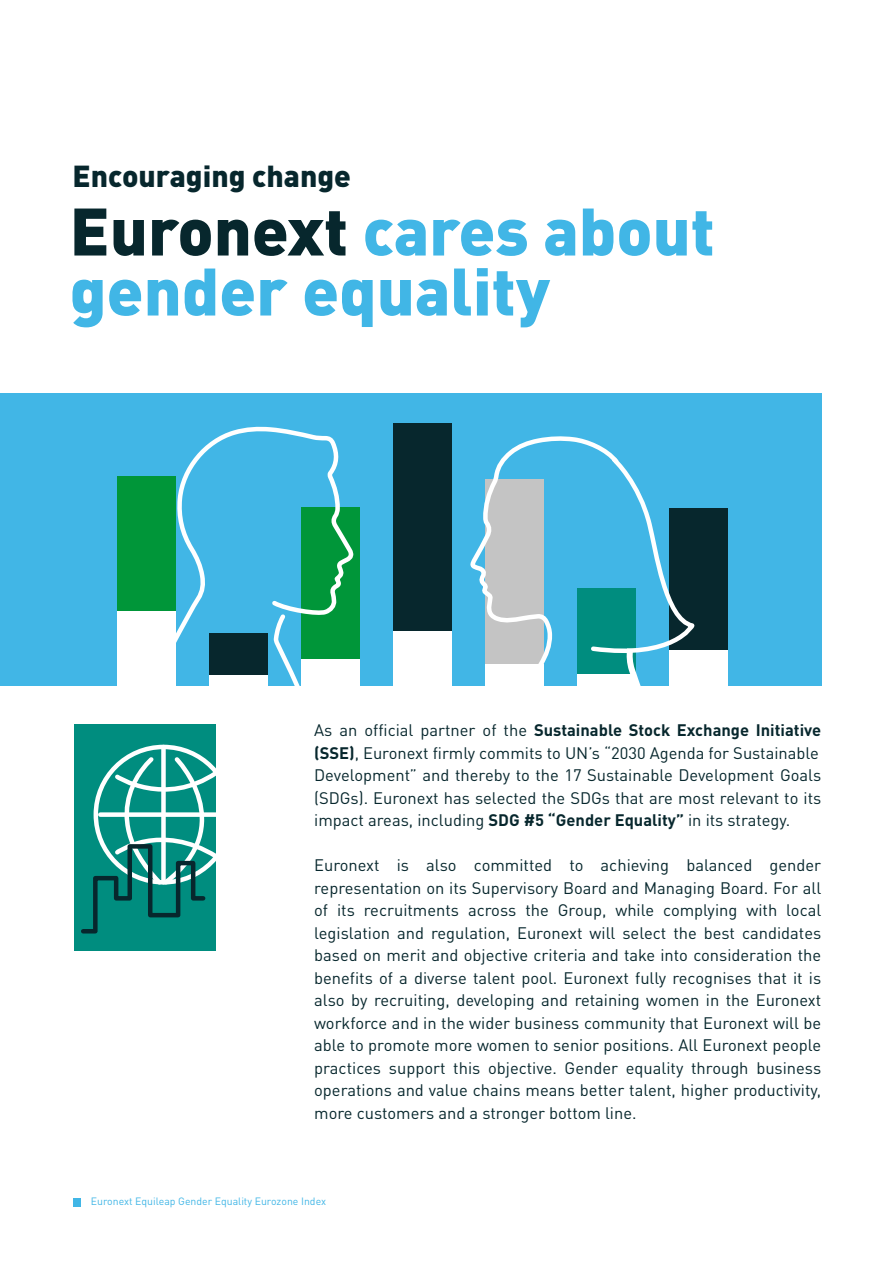
<style>
.page{position:relative;width:893px;height:1263px;background:#fff}
.page>*{position:absolute;margin:0;border:0;box-sizing:border-box;transform-origin:0 0}
.t1{font:900 66px/60px "DIN Pro";color:#41b6e6}
.t2{font:900 30px "DIN Pro";color:#07272d}
.t3{font:16.5px/22.5px "DIN Pro";color:#07272d}
.t4{font:10.5px "DIN Pro";color:#41b6e6}
.s1{color:#07272d}
.s2{font-weight:700}
</style>
<div class="page">
<div style="left:0;top:393px;width:821px;height:292px;background:#41b6e6"></div>
<div style="left:393px;top:423px;width:58px;height:262px;background:#07272d"></div>
<div style="left:669px;top:508px;width:58px;height:177px;background:#07272d"></div>
<div style="left:117px;top:476px;width:58px;height:209px;background:#009639"></div>
<div style="left:74px;top:724px;width:141px;height:226px;background:#008d7f"></div>
<svg style="left:139px;top:426px;width:219px;height:525px"></svg>
<svg style="left:272px;top:610px;width:33px;height:87px"></svg>
<svg style="left:466px;top:436px;width:147px;height:250px"></svg>
<svg style="left:588px;top:455px;width:107px;height:231px"></svg>
<div style="left:393px;top:631px;width:58px;height:64px;background:#fff"></div>
<div style="left:301px;top:660px;width:58px;height:31px;background:#fff"></div>
<div style="left:209px;top:675px;width:58px;height:32px;background:#fff"></div>
<div style="left:117px;top:612px;width:58px;height:79px;background:#fff"></div>
<div style="left:485px;top:664px;width:58px;height:40px;background:#fff"></div>
<div style="left:669px;top:650px;width:58px;height:40px;background:#fff"></div>
<div style="left:577px;top:675px;width:58px;height:20px;background:#fff"></div>
<div style="left:161px;top:747px;width:5px;height:135px;background:#fff"></div>
<svg style="left:81px;top:755px;width:159px;height:181px"></svg>
<div style="left:73px;top:1198px;width:8px;height:8px;background:#41b6e6"></div>
<h2 class="t2" style="left:73px;top:151px;width:280px">Encouraging change</h2>
<h1 class="t1" style="left:70px;top:193px;width:647px"><span class="s1">Euronext</span> cares about gender equality</h1>
<p class="t3" style="left:314px;top:717px;width:509px">As an official partner of the <span class="s2">Sustainable Stock Exchange Initiative (SSE)</span>, Euronext firmly commits to UN’s “2030 Agenda for Sustainable Development” and thereby to the 17 Sustainable Development Goals (SDGs). Euronext has selected the SDGs that are most relevant to its impact areas, including <span class="s2">SDG #5 “Gender Equality”</span> in its strategy.</p>
<p class="t3" style="left:314px;top:852px;width:509px;text-align:justify">Euronext is also committed to achieving balanced gender representation on its Supervisory Board and Managing Board. For all of its recruitments across the Group, while complying with local legislation and regulation, Euronext will select the best candidates based on merit and objective criteria and take into consideration the benefits of a diverse talent pool. Euronext fully recognises that it is also by recruiting, developing and retaining women in the Euronext workforce and in the wider business community that Euronext will be able to promote more women to senior positions. All Euronext people practices support this objective. Gender equality through business operations and value chains means better talent, higher productivity, more customers and a stronger bottom line.</p>
<p class="t4" style="left:91px;top:1193px;width:237px">Euronext Equileap Gender Equality Eurozone Index</p>
</div>
